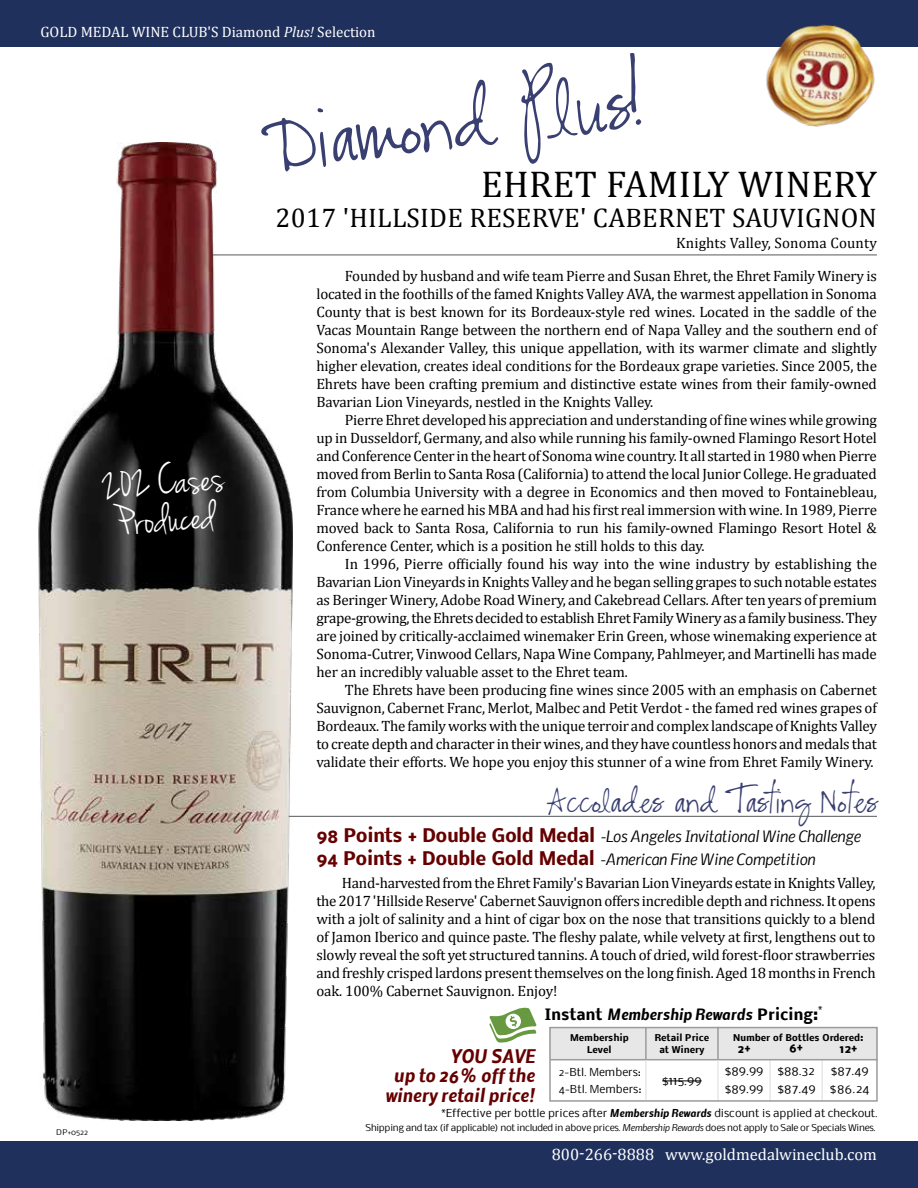
<style>
.page{position:relative;width:918px;height:1188px;background:#fff}
.page>*{position:absolute;margin:0;border:0;box-sizing:border-box;transform-origin:0 0}
.t1{font:79.5px "CK Alis Hand";color:#394071}
.t2{font:45px/37.3px "Jenna Sue";color:#fff}
.t3{font:37.5px "Cambria";letter-spacing:.01em;color:#000}
.t4{font:33px "CK Alis Hand";color:#394071}
.t5{font:27px "Cambria";letter-spacing:.01em;color:#000}
.t6{font:italic 700 18px/19.5px "Nobile";color:#600;text-align:right}
.t7{font:16.5px "Cambria";color:#fff}
.t8{font:15px/18px "Cambria";letter-spacing:-.01em;color:#000;text-align:justify}
.t9{font:italic 15px "Nobile";letter-spacing:-.025em;color:#000}
.t10{font:15px "Cambria";color:#fff}
.t11{font:italic 700 15px "Nobile";color:#000}
.t12{font:15px "Cambria";letter-spacing:.01em;color:#000}
.t13{font:12px/17.9px "Nobile";color:#000}
.t14{font:700 12px "Nobile";color:#000}
.t15{font:10.5px "Nobile";color:#000}
.t16{font:9px "Nobile";letter-spacing:-.03em;color:#000}
.t17{font:700 9px/12px "Nobile";color:#000;text-align:center}
.t18{font:7.5px "Nobile";color:#000}
.s1{font-style:italic}
.s2{font-weight:700;font-style:normal;font-size:18px;color:#600}
.s3{font-style:normal}
.s4{font-weight:700;font-style:italic}
</style>
<div class="page">
<div style="left:0;top:1141px;width:918px;height:47px;background:#20305c"></div>
<div style="left:549px;top:1028px;width:329px;height:31px;background:#e7e7e8"></div>
<hr style="left:769px;top:1059px;width:2px;height:43px;background:#e7e7e8">
<hr style="left:821px;top:1059px;width:2px;height:43px;background:#e7e7e8">
<hr style="left:717px;top:1027px;width:2px;height:33px;background:#999b9d">
<hr style="left:550px;top:1059px;width:328px;height:1px;background:#999b9d">
<hr style="left:717px;top:1060px;width:2px;height:42px;background:#e7e7e8">
<div style="left:549px;top:1027px;width:329px;height:75px;border:2px solid #999b9d"></div>
<hr style="left:645px;top:1028px;width:2px;height:32px;background:#999b9d">
<hr style="left:645px;top:1060px;width:2px;height:40px;background:#e7e7e8">
<div style="left:0;top:0;width:918px;height:47px;background:#20305c"></div>
<svg style="left:489px;top:1008px;width:47px;height:35px"></svg>
<hr style="left:195px;top:255px;width:682px;height:1px;background:#57585b">
<hr style="left:282px;top:816px;width:595px;height:1px;background:#57585b">
<hr style="left:662px;top:1081px;width:40px;height:1px;background:#000">
<img style="left:766px;top:24px;width:109px;height:103px">
<img style="left:39px;top:142px;width:254px;height:978px">
<p class="t10" style="left:40px;top:23px;width:337px">GOLD MEDAL WINE CLUB'S Diamond <span class="s1">Plus!</span> Selection</p>
<h2 class="t2" style="left:102px;top:470px;width:122px;rotate:-5deg">202 Cases<br>Produced</h2>
<p class="t18" style="left:57px;top:1126px;width:33px">DP+0522</p>
<h1 class="t1" style="left:256px;top:98px;width:393px;rotate:-7deg">Diamond Plus!</h1>
<h3 class="t3" style="left:481px;top:162px;width:397px">EHRET FAMILY WINERY</h3>
<h3 class="t5" style="left:276px;top:202px;width:603px">2017 'HILLSIDE RESERVE' CABERNET SAUVIGNON</h3>
<p class="t12" style="left:676px;top:234px;width:202px">Knights Valley, Sonoma County</p>
<p class="t8" style="left:316px;top:267px;width:562px;text-indent:28px">Founded by husband and wife team Pierre and Susan Ehret, the Ehret Family Winery is located in the foothills of the famed Knights Valley AVA, the warmest appellation in Sonoma County that is best known for its Bordeaux-style red wines. Located in the saddle of the Vacas Mountain Range between the northern end of Napa Valley and the southern end of Sonoma's Alexander Valley, this unique appellation, with its warmer climate and slightly higher elevation, creates ideal conditions for the Bordeaux grape varieties. Since 2005, the Ehrets have been crafting premium and distinctive estate wines from their family-owned Bavarian Lion Vineyards, nestled in the Knights Valley.</p>
<p class="t8" style="left:316px;top:411px;width:562px;text-indent:28px">Pierre Ehret developed his appreciation and understanding of fine wines while growing up in Dusseldorf, Germany, and also while running his family-owned Flamingo Resort Hotel and Conference Center in the heart of Sonoma wine country. It all started in 1980 when Pierre moved from Berlin to Santa Rosa (California) to attend the local Junior College. He graduated from Columbia University with a degree in Economics and then moved to Fontainebleau, France where he earned his MBA and had his first real immersion with wine. In 1989, Pierre moved back to Santa Rosa, California to run his family-owned Flamingo Resort Hotel &amp; Conference Center, which is a position he still holds to this day.</p>
<p class="t8" style="left:316px;top:555px;width:562px;text-indent:28px">In 1996, Pierre officially found his way into the wine industry by establishing the Bavarian Lion Vineyards in Knights Valley and he began selling grapes to such notable estates as Beringer Winery, Adobe Road Winery, and Cakebread Cellars. After ten years of premium grape-growing, the Ehrets decided to establish Ehret Family Winery as a family business. They are joined by critically-acclaimed winemaker Erin Green, whose winemaking experience at Sonoma-Cutrer, Vinwood Cellars, Napa Wine Company, Pahlmeyer, and Martinelli has made her an incredibly valuable asset to the Ehret team.</p>
<p class="t8" style="left:316px;top:681px;width:562px;text-indent:28px">The Ehrets have been producing fine wines since 2005 with an emphasis on Cabernet Sauvignon, Cabernet Franc, Merlot, Malbec and Petit Verdot - the famed red wines grapes of Bordeaux. The family works with the unique terroir and complex landscape of Knights Valley to create depth and character in their wines, and they have countless honors and medals that validate their efforts. We hope you enjoy this stunner of a wine from Ehret Family Winery.</p>
<h3 class="t4" style="left:547px;top:781px;width:332px">Accolades and Tasting Notes</h3>
<p class="t9" style="left:316px;top:825px;width:546px"><span class="s2">98 Points + Double Gold Medal</span> -Los Angeles Invitational Wine Challenge</p>
<p class="t9" style="left:316px;top:847px;width:501px"><span class="s2">94 Points + Double Gold Medal</span> -American Fine Wine Competition</p>
<p class="t8" style="left:316px;top:874px;width:561px;text-indent:26px">Hand-harvested from the Ehret Family's Bavarian Lion Vineyards estate in Knights Valley, the 2017 'Hillside Reserve' Cabernet Sauvignon offers incredible depth and richness. It opens with a jolt of salinity and a hint of cigar box on the nose that transitions quickly to a blend of Jamon Iberico and quince paste. The fleshy palate, while velvety at first, lengthens out to slowly reveal the soft yet structured tannins. A touch of dried, wild forest-floor strawberries and freshly crisped lardons present themselves on the long finish. Aged 18 months in French oak. 100% Cabernet Sauvignon. Enjoy!</p>
<p class="t6" style="left:385px;top:1046px;width:151px">YOU SAVE<br>up to 26% off the winery retail price!</p>
<p class="t11" style="left:545px;top:1002px;width:280px"><span class="s3">Instant</span> Membership Rewards <span class="s3">Pricing:</span><sup>*</sup></p>
<p class="t17" style="left:570px;top:1031px;width:60px">Membership</p>
<p class="t17" style="left:733px;top:1031px;width:132px">Number of Bottles Ordered:</p>
<p class="t17" style="left:587px;top:1043px;width:26px">Level</p>
<p class="t17" style="left:655px;top:1031px;width:56px">Retail Price at Winery</p>
<p class="t14" style="left:738px;top:1038px;width:15px">2+</p>
<p class="t14" style="left:789px;top:1038px;width:15px">6+</p>
<p class="t14" style="left:839px;top:1039px;width:20px">12+</p>
<p class="t15" style="left:559px;top:1063px;width:84px">2-Btl. Members:</p>
<p class="t15" style="left:559px;top:1081px;width:84px">4-Btl. Members:</p>
<p class="t13" style="left:831px;top:1061px;width:39px">$87.49</p>
<p class="t13" style="left:662px;top:1071px;width:41px">$115.99</p>
<p class="t13" style="left:725px;top:1061px;width:40px">$89.99 $89.99</p>
<p class="t13" style="left:777px;top:1061px;width:39px">$88.32</p>
<p class="t13" style="left:777px;top:1079px;width:94px">$87.49 $86.24</p>
<p class="t15" style="left:441px;top:1105px;width:438px">*Effective per bottle prices after <span class="s4">Membership Rewards</span> discount is applied at checkout.</p>
<p class="t16" style="left:366px;top:1120px;width:512px">Shipping and tax (if applicable) not included in above prices. <span class="s1">Membership Rewards</span> does not apply to Sale or Specials Wines.</p>
<p class="t7" style="left:552px;top:1144px;width:327px">800-266-8888 www.goldmedalwineclub.com</p>
</div>
